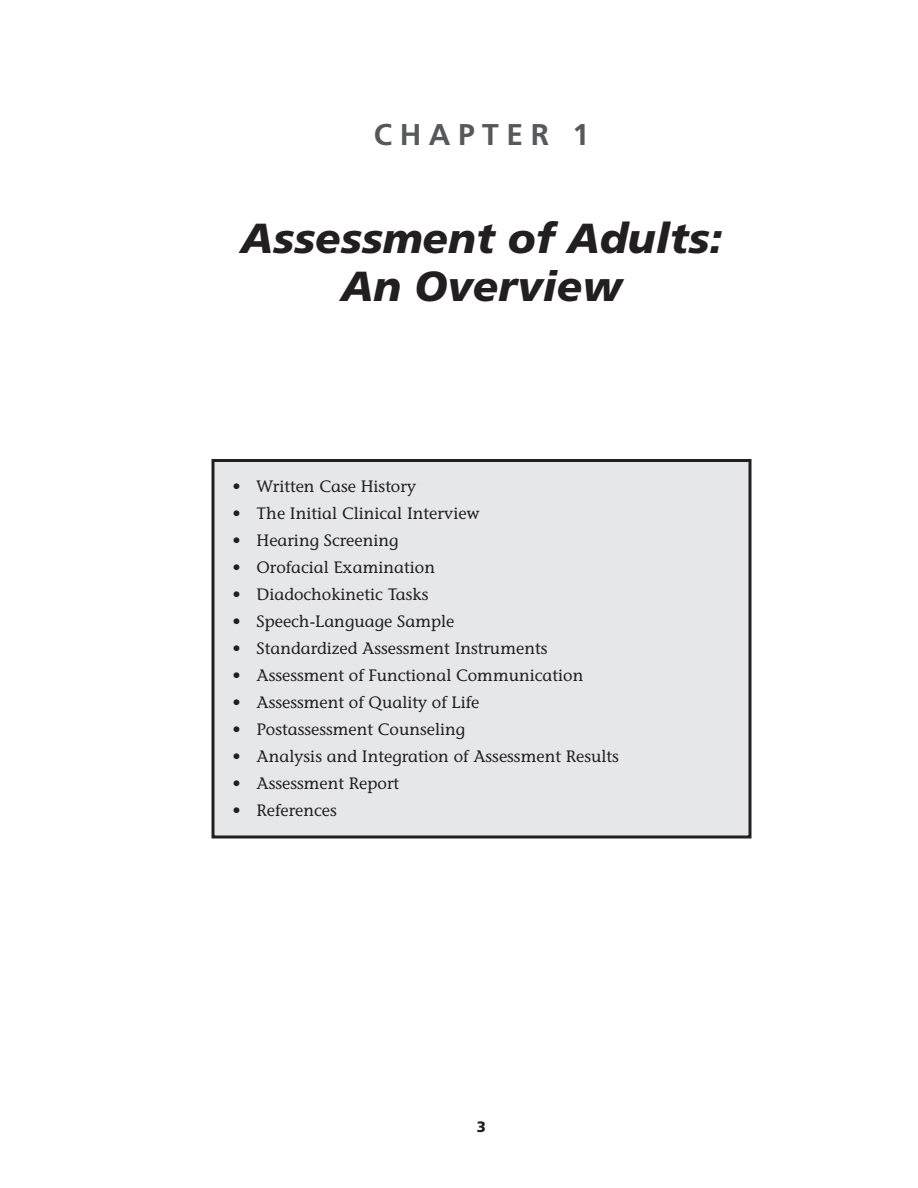
<style>
.page{position:relative;width:918px;height:1188px;background:#fff}
.page>*{position:absolute;margin:0;border:0;box-sizing:border-box;transform-origin:0 0}
.t1{font:italic 900 42px/48px "Frutiger";color:#231f20;text-align:center}
.t2{font:700 30px "Frutiger";letter-spacing:.25em;color:#57585a}
.t3{font:16.5px "Stone Informal";color:#231f20}
.t4{font:900 15px "Frutiger";color:#231f20}
</style>
<div class="page">
<div style="left:213px;top:460px;width:537px;height:377px;background:#e6e7e9"></div>
<div style="left:212px;top:459px;width:540px;height:379px;border:3px solid #231f20"></div>
<h2 class="t2" style="left:374px;top:117px;width:217px">CHAPTER 1</h2>
<h1 class="t1" style="left:241px;top:214px;width:483px">Assessment of Adults:<br>An Overview</h1>
<p class="t3" style="left:232px;top:477px;width:185px">• Written Case History</p>
<p class="t3" style="left:232px;top:504px;width:249px">• The Initial Clinical Interview</p>
<p class="t3" style="left:232px;top:531px;width:168px">• Hearing Screening</p>
<p class="t3" style="left:232px;top:558px;width:204px">• Orofacial Examination</p>
<p class="t3" style="left:232px;top:585px;width:198px">• Diadochokinetic Tasks</p>
<p class="t3" style="left:232px;top:612px;width:223px">• Speech-Language Sample</p>
<p class="t3" style="left:232px;top:639px;width:316px">• Standardized Assessment Instruments</p>
<p class="t3" style="left:232px;top:666px;width:352px">• Assessment of Functional Communication</p>
<p class="t3" style="left:232px;top:693px;width:249px">• Assessment of Quality of Life</p>
<p class="t3" style="left:232px;top:720px;width:234px">• Postassessment Counseling</p>
<p class="t3" style="left:232px;top:747px;width:388px">• Analysis and Integration of Assessment Results</p>
<p class="t3" style="left:232px;top:774px;width:168px">• Assessment Report</p>
<p class="t3" style="left:232px;top:801px;width:106px">• References</p>
<p class="t4" style="left:477px;top:1118px;width:11px">3</p>
</div>
